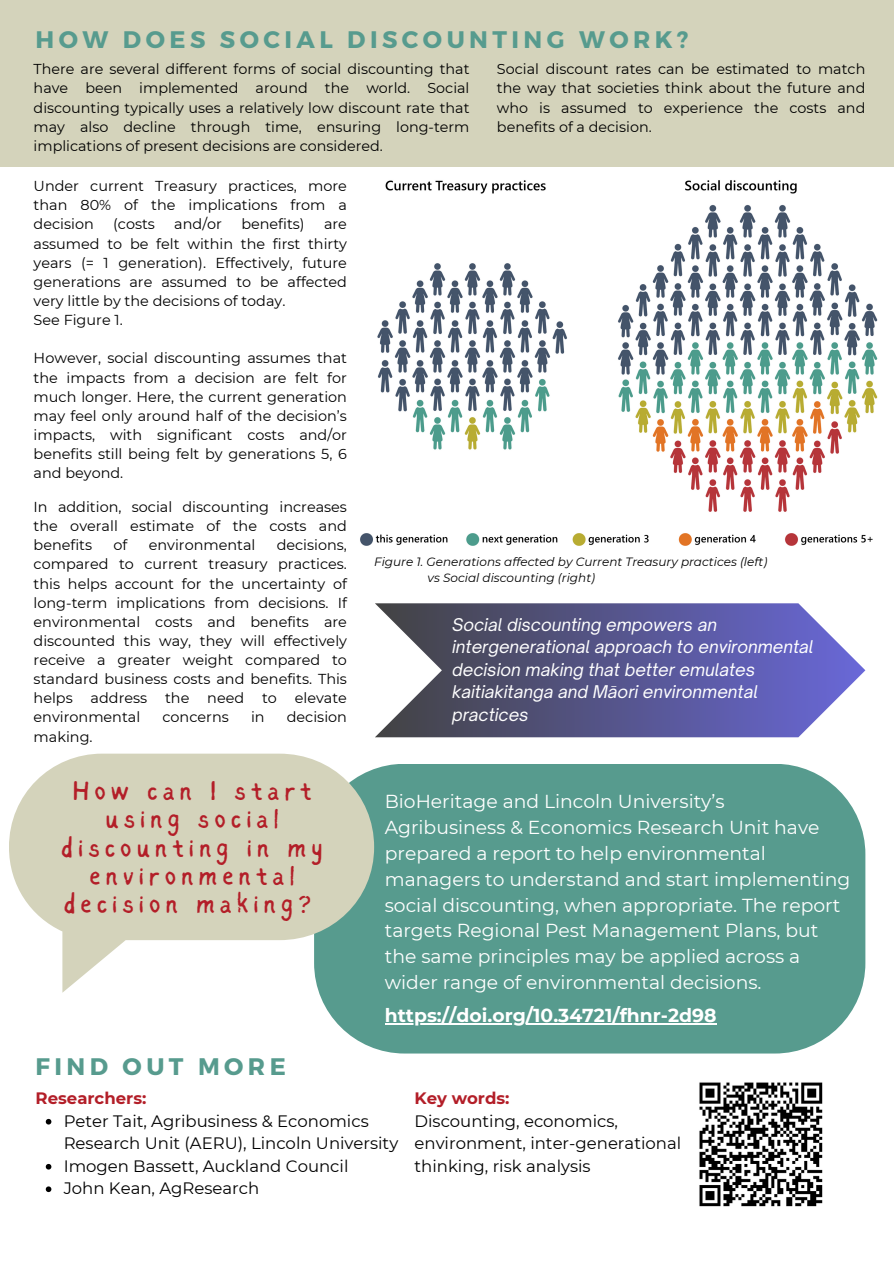
<style>
.page{position:relative;width:894px;height:1264px;background:#fff}
.page>*{position:absolute;margin:0;border:0;box-sizing:border-box;transform-origin:0 0}
.t1{font:27px/28.2px "Sigher";letter-spacing:.185em;color:#b31e28;text-align:center}
.t2{font:700 23.85px "Montserrat";letter-spacing:.185em;color:#579b8e}
.t3{font:18.75px/25.8px "Montserrat";color:#fff}
.t4{font:700 18.75px "Montserrat";color:#fff}
.t5{font:italic 16.8px/22.5px "Open Sauce One";color:#fff}
.t6{font:16.5px/22.5px "Montserrat";color:#000}
.t7{font:700 16.5px "Montserrat";color:#b31e28}
.t8{font:14.4px/19.2px "Montserrat";color:#000;text-align:justify}
.t9{font:italic 12px "Montserrat";color:#000}
.s1{font-weight:700;color:#b31e28}
</style>
<div class="page">
<img style="left:322px;top:166px;width:571px;height:380px">
<div style="left:0;top:0;width:893px;height:166px;background:#d4d3bb"></div>
<img style="left:699px;top:1082px;width:124px;height:125px">
<div style="left:314px;top:763px;width:551px;height:290px;background:#579b8e;border-radius:90px"></div>
<svg style="left:375px;top:603px;width:490px;height:134px;background:#6d6c9d"></svg>
<svg style="left:9px;top:753px;width:365px;height:187px;background:#d2d4be"></svg>
<hr style="left:384px;top:1023px;width:332px;height:1px;background:#fff">
<svg style="left:46px;top:1118px;width:5px;height:6px"></svg>
<svg style="left:46px;top:1163px;width:5px;height:6px"></svg>
<svg style="left:46px;top:1186px;width:5px;height:5px"></svg>
<h6 class="t2" style="left:36px;top:24px;width:654px">HOW DOES SOCIAL DISCOUNTING WORK?</h6>
<h6 class="t8" style="left:34px;top:60px;width:437px">There are several different forms of social discounting that have been implemented around the world. Social discounting typically uses a relatively low discount rate that may also decline through time, ensuring long-term implications of present decisions are considered.</h6>
<p class="t8" style="left:497px;top:60px;width:370px">Social discount rates can be estimated to match the way that societies think about the future and who is assumed to experience the costs and benefits of a decision.</p>
<p class="t8" style="left:34px;top:176px;width:315px">Under current Treasury practices, more than 80% of the implications from a decision</p>
<p class="t8" style="left:113px;top:215px;width:43px">(costs</p>
<p class="t8" style="left:174px;top:215px;width:49px">and/or</p>
<p class="t8" style="left:241px;top:215px;width:65px">benefits)</p>
<p class="t8" style="left:34px;top:215px;width:315px;text-indent:290px">are assumed to be felt within the first thirty years (= 1 generation). Effectively, future generations are assumed to be affected very little by the decisions of today.</p>
<p class="t8" style="left:34px;top:310px;width:91px">See Figure 1.</p>
<p class="t8" style="left:34px;top:348px;width:315px">However, social discounting assumes that the impacts from a decision are felt for much longer. Here, the current generation may feel only around half of the decision’s impacts, with significant costs and/or benefits still being felt by generations 5, 6 and beyond.</p>
<p class="t8" style="left:34px;top:497px;width:315px">In addition, social discounting increases the overall estimate of the costs and benefits</p>
<p class="t8" style="left:113px;top:535px;width:15px">of</p>
<p class="t8" style="left:149px;top:535px;width:108px">environmental</p>
<p class="t8" style="left:34px;top:535px;width:315px;text-indent:243px">decisions, compared to current treasury practices. this helps account for the uncertainty of long-term implications from decisions. If environmental costs and benefits are discounted this way, they will effectively receive a greater weight compared to standard business costs and benefits. This helps address the need to elevate environmental</p>
<p class="t8" style="left:162px;top:707px;width:68px">concerns</p>
<p class="t8" style="left:251px;top:707px;width:15px">in</p>
<p class="t8" style="left:287px;top:707px;width:62px">decision</p>
<p class="t8" style="left:34px;top:726px;width:60px">making.</p>
<p class="t1" style="left:61px;top:778px;width:263px">How can I start using social discounting in my environmental decision making?</p>
<p class="t2" style="left:36px;top:1051px;width:252px">FIND OUT MORE</p>
<p class="t9" style="left:374px;top:554px;width:394px">Figure 1. Generations affected by Current Treasury practices (left)</p>
<p class="t9" style="left:427px;top:570px;width:169px">vs Social discounting (right)</p>
<p class="t5" style="left:452px;top:613px;width:363px">Social discounting empowers an intergenerational approach to environmental decision making that better emulates kaitiakitanga and Māori environmental practices</p>
<p class="t3" style="left:384px;top:788px;width:467px">BioHeritage and Lincoln University’s<br>Agribusiness &amp; Economics Research Unit have prepared a report to help environmental managers to understand and start implementing social discounting, when appropriate. The report targets Regional Pest Management Plans, but the same principles may be applied across a wider range of environmental decisions.</p>
<p class="t4" style="left:384px;top:1003px;width:333px">https://doi.org/10.34721/fhnr-2d98</p>
<h1 class="t7" style="left:36px;top:1088px;width:112px">Researchers:</h1>
<h4 class="t6" style="left:64px;top:1109px;width:336px">Peter Tait, Agribusiness &amp; Economics<br>Research Unit (AERU), Lincoln University</h4>
<h3 class="t6" style="left:64px;top:1154px;width:286px">Imogen Bassett, Auckland Council</h3>
<h2 class="t6" style="left:64px;top:1177px;width:197px">John Kean, AgResearch</h2>
<h5 class="t6" style="left:414px;top:1087px;width:268px"><span class="s1">Key words:<br></span>Discounting, economics, environment, inter-generational thinking, risk analysis</h5>
</div>
